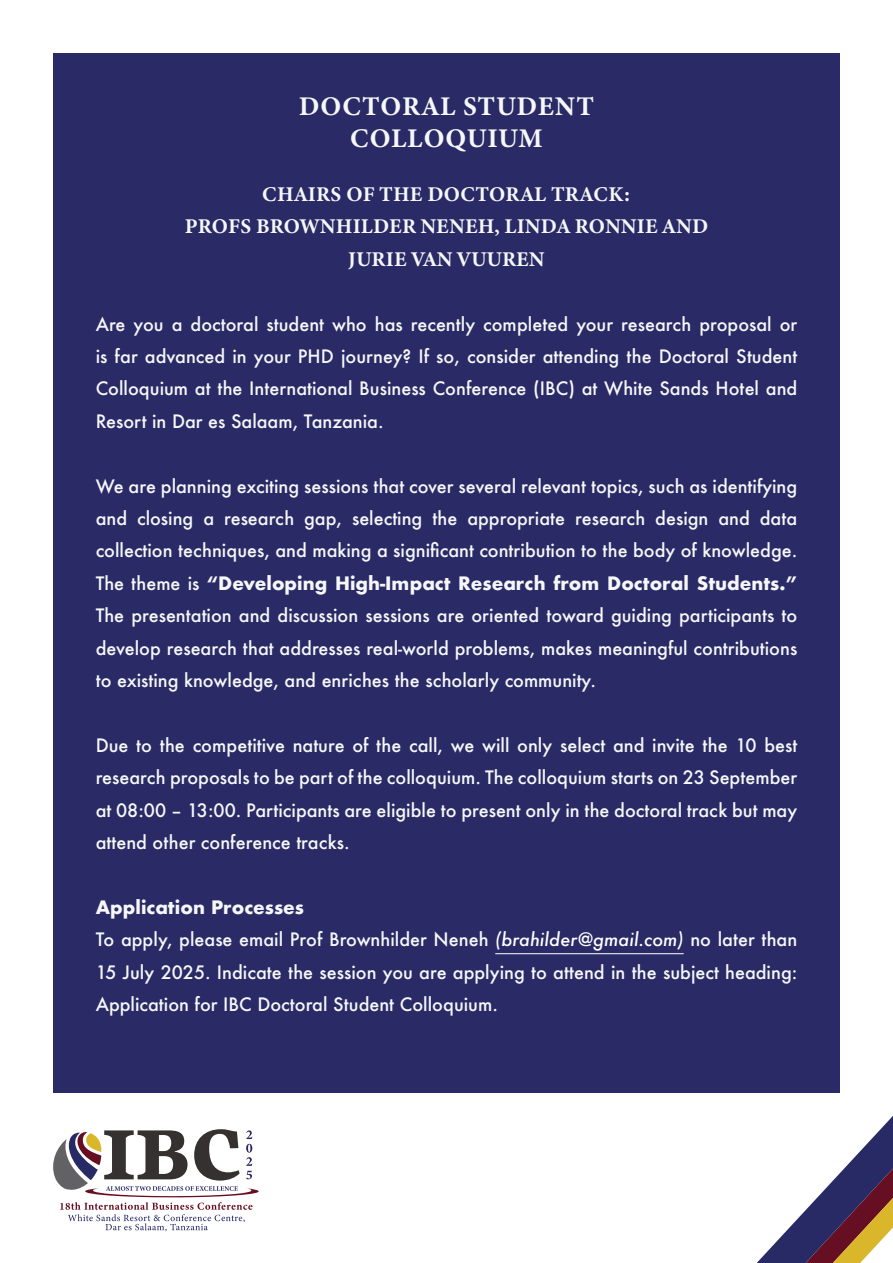
<style>
.page{position:relative;width:893px;height:1263px;background:#fff}
.page>*{position:absolute;margin:0;border:0;box-sizing:border-box;transform-origin:0 0}
.t1{font:27px/32.4px "Minion Variable Concept";letter-spacing:.025em;color:#f6f7f8;text-align:center}
.t2{font:21px/32.4px "Minion Variable Concept";letter-spacing:.01em;color:#f6f7f8;text-align:center}
.t3{font:500 18px/32.4px "Futura";color:#f6f7f8;text-align:justify}
.s1{font-weight:700}
.s2{font-style:italic;color:#fff}
</style>
<div class="page">
<svg style="left:757px;top:1116px;width:136px;height:147px"></svg>
<svg style="left:53px;top:1129px;width:206px;height:102px"></svg>
<div style="left:53px;top:53px;width:787px;height:1040px;background:#292a66"></div>
<hr style="left:495px;top:953px;width:189px;height:1px;background:#fff">
<h1 class="t1" style="left:299px;top:90px;width:297px">DOCTORAL STUDENT<br>COLLOQUIUM</h1>
<p class="t2" style="left:185px;top:178px;width:525px">CHAIRS OF THE DOCTORAL TRACK:<br>PROFS BROWNHILDER NENEH, LINDA RONNIE AND<br>JURIE VAN VUUREN</p>
<p class="t3" style="left:96px;top:307px;width:703px">Are you a doctoral student who has recently completed your research proposal or is far advanced in your PHD journey? If so, consider attending the Doctoral Student Colloquium at the International Business Conference (IBC) at White Sands Hotel and Resort in Dar es Salaam, Tanzania.</p>
<p class="t3" style="left:96px;top:469px;width:703px">We are planning exciting sessions that cover several relevant topics, such as identifying and closing a research gap, selecting the appropriate research design and data collection techniques, and making a significant contribution to the body of knowledge.<br>The theme is <span class="s1">“Developing High-Impact Research from Doctoral Students.” </span>The presentation and discussion sessions are oriented toward guiding participants to develop research that addresses real-world problems, makes meaningful contributions to existing knowledge, and enriches the scholarly community.</p>
<p class="t3" style="left:96px;top:729px;width:703px">Due to the competitive nature of the call, we will only select and invite the 10 best research proposals to be part of the colloquium. The colloquium starts on 23 September at 08:00 – 13:00. Participants are eligible to present only in the doctoral track but may attend other conference tracks.</p>
<p class="t3" style="left:96px;top:891px;width:703px;text-align:left"><span class="s1">Application Processes<br></span>To apply, please email Prof Brownhilder Neneh <span class="s2">(brahilder@gmail.com)</span> no later than 15 July 2025. Indicate the session you are applying to attend in the subject heading:<br>Application for IBC Doctoral Student Colloquium.</p>
</div>
